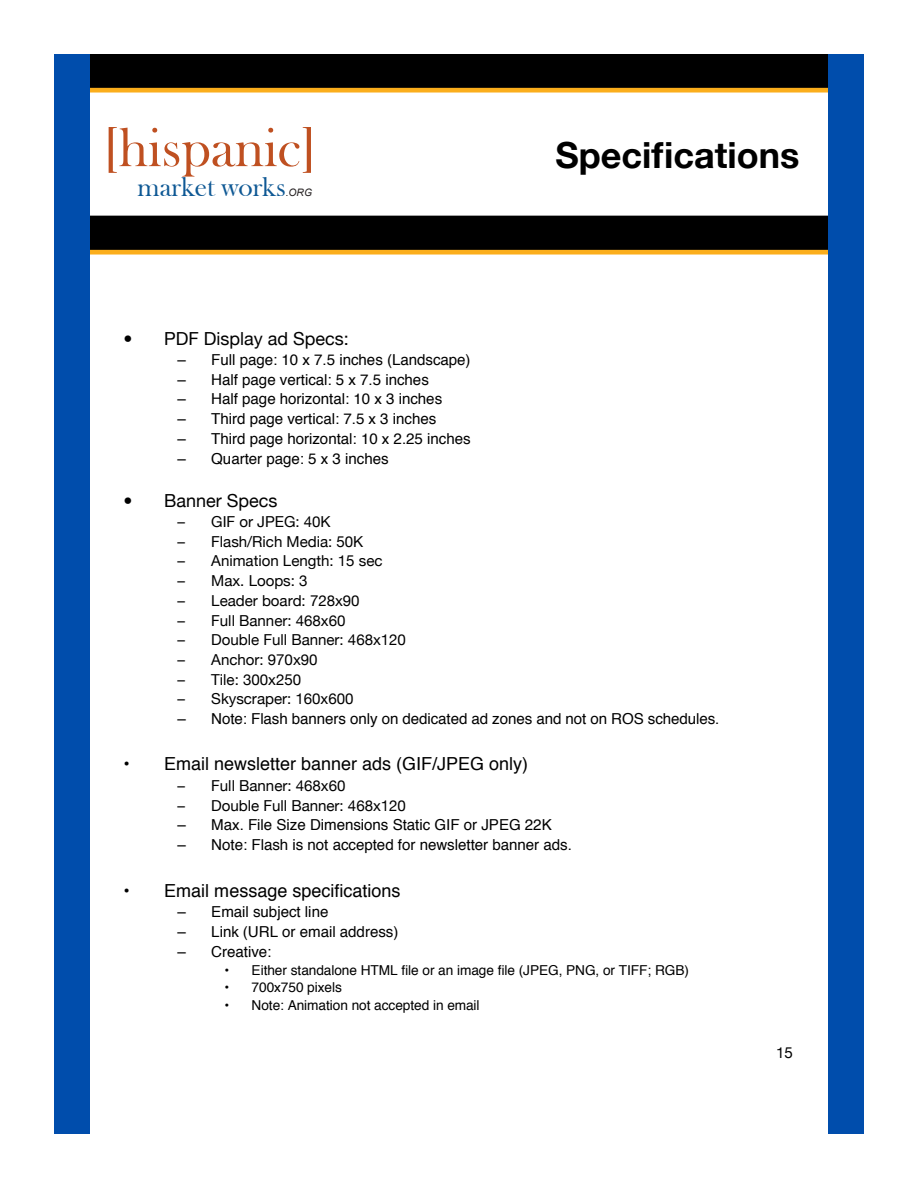
<style>
.page{position:relative;width:918px;height:1188px;background:#fff}
.page>*{position:absolute;margin:0;border:0;box-sizing:border-box;transform-origin:0 0}
.t1{font:56.1px "Bask Old Face";color:#bf5021}
.t2{font:700 36px "Helvetica Neue";color:#000}
.t3{font:27.6px "Bask Old Face";color:#0e5894}
.t4{font:18px "Helvetica";color:#000}
.t5{font:18px "Helvetica Neue";color:#000}
.t6{font:15.15px "Helvetica";letter-spacing:-.005em;color:#000}
.t7{font:15.15px/19.5px "Helvetica Neue";letter-spacing:-.005em;color:#000}
.t8{font:13.65px "Helvetica";letter-spacing:-.005em;color:#000}
.t9{font:italic 10.35px "Arial";color:#231f20}
.s1{font-family:"Helvetica"}
</style>
<div class="page">
<div style="left:54px;top:54px;width:810px;height:36px;background:#000"></div>
<div style="left:54px;top:88px;width:810px;height:5px;background:#fbae1c"></div>
<div style="left:54px;top:216px;width:810px;height:36px;background:#000"></div>
<div style="left:54px;top:250px;width:810px;height:5px;background:#fbae1c"></div>
<div style="left:54px;top:54px;width:36px;height:1080px;background:#004dac"></div>
<div style="left:828px;top:54px;width:36px;height:1080px;background:#004dac"></div>
<p class="t1" style="left:102px;top:117px;width:217px">[hispanic]</p>
<p class="t3" style="left:138px;top:171px;width:150px">market works</p>
<p class="t9" style="left:286px;top:186px;width:28px">.ORG</p>
<p class="t2" style="left:555px;top:122px;width:245px">Specifications</p>
<p class="t5" style="left:123px;top:323px;width:227px">• PDF Display ad Specs:</p>
<p class="t6" style="left:177px;top:348px;width:295px">– Full page: 10 x 7.5 inches (Landscape)</p>
<p class="t6" style="left:177px;top:368px;width:253px">– Half page vertical: 5 x 7.5 inches</p>
<p class="t6" style="left:177px;top:387px;width:266px">– Half page horizontal: 10 x 3 inches</p>
<p class="t6" style="left:177px;top:407px;width:260px">– Third page vertical: 7.5 x 3 inches</p>
<p class="t6" style="left:177px;top:427px;width:295px">– Third page horizontal: 10 x 2.25 inches</p>
<p class="t6" style="left:177px;top:447px;width:213px">– Quarter page: 5 x 3 inches</p>
<p class="t5" style="left:123px;top:485px;width:156px">• Banner Specs</p>
<p class="t7" style="left:177px;top:511px;width:155px">– GIF or JPEG: 40K</p>
<p class="t7" style="left:177px;top:531px;width:187px">– Flash/Rich Media: 50K</p>
<p class="t7" style="left:177px;top:550px;width:207px">– Animation Length: 15 sec</p>
<p class="t7" style="left:177px;top:570px;width:132px">– Max. Loops: 3</p>
<p class="t7" style="left:177px;top:590px;width:184px">– Leader board: 728x90</p>
<p class="t7" style="left:177px;top:610px;width:170px">– Full Banner: 468x60</p>
<p class="t7" style="left:177px;top:629px;width:230px">– Double Full Banner: 468x120</p>
<p class="t7" style="left:177px;top:649px;width:142px">– Anchor: 970x90</p>
<p class="t7" style="left:177px;top:669px;width:125px">– Tile: 300x250</p>
<p class="t7" style="left:177px;top:688px;width:178px">– Skyscraper: 160x600 <span class="s1">–</span></p>
<p class="t4" style="left:123px;top:750px;width:406px">• Email newsletter banner ads (GIF/JPEG only)</p>
<p class="t7" style="left:177px;top:775px;width:170px">– Full Banner: 468x60</p>
<p class="t7" style="left:177px;top:795px;width:230px">– Double Full Banner: 468x120</p>
<p class="t6" style="left:177px;top:813px;width:376px">– Max. File Size Dimensions Static GIF or JPEG 22K</p>
<p class="t6" style="left:177px;top:833px;width:396px">– Note: Flash is not accepted for newsletter banner ads.</p>
<p class="t4" style="left:123px;top:877px;width:279px">• Email message specifications</p>
<p class="t6" style="left:177px;top:900px;width:152px">– Email subject line</p>
<p class="t6" style="left:177px;top:920px;width:222px">– Link (URL or email address)</p>
<p class="t6" style="left:177px;top:940px;width:95px">– Creative:</p>
<p class="t8" style="left:225px;top:959px;width:466px">• Either standalone HTML file or an image file (JPEG, PNG, or TIFF; RGB)</p>
<p class="t8" style="left:225px;top:977px;width:119px">• 700x750 pixels</p>
<p class="t8" style="left:225px;top:994px;width:257px">• Note: Animation not accepted in email</p>
<p class="t6" style="left:211px;top:707px;width:510px">Note: Flash banners only on dedicated ad zones and not on ROS schedules.</p>
<p class="t7" style="left:776px;top:1042px;width:18px">15</p>
</div>
